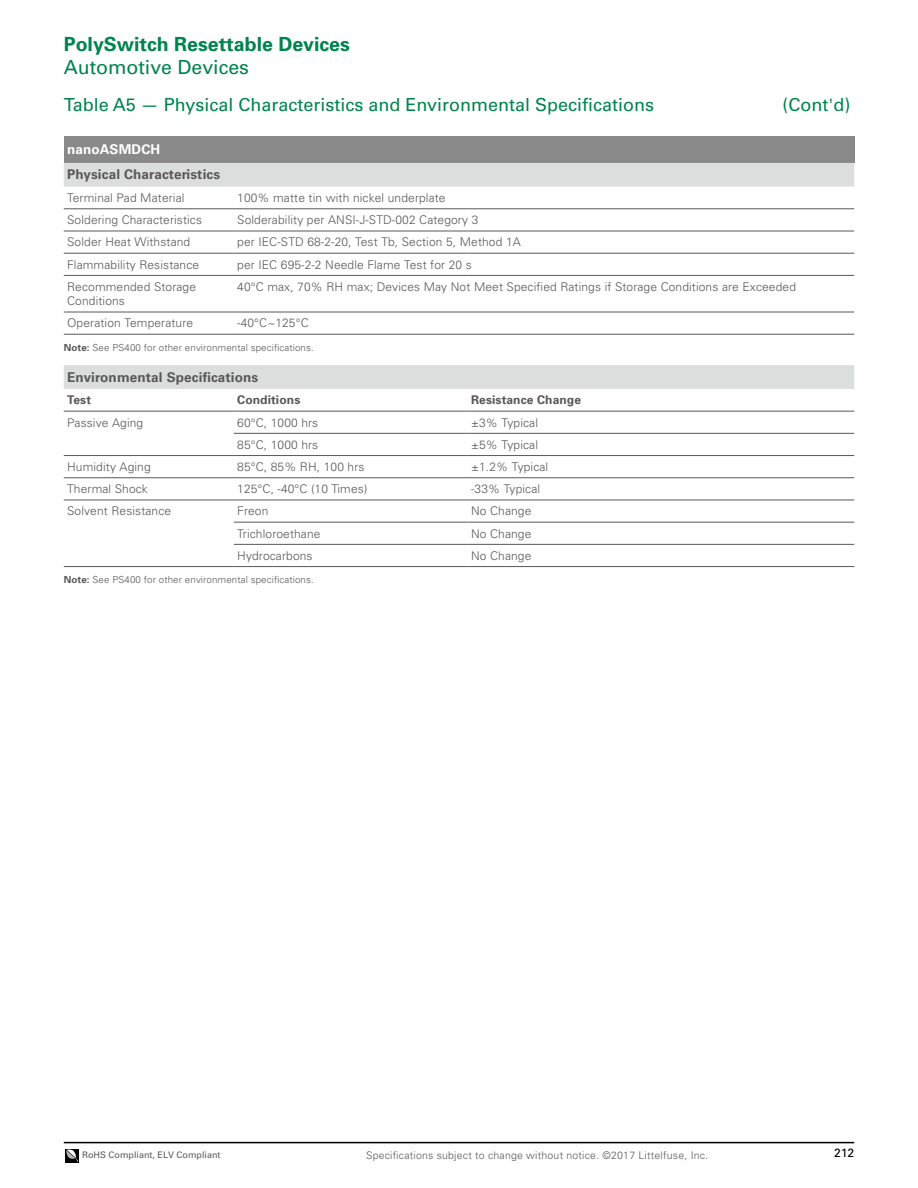
<style>
.page{position:relative;width:918px;height:1188px;background:#fff}
.page>*{position:absolute;margin:0;border:0;box-sizing:border-box;transform-origin:0 0}
.t1{font:700 19.5px "Univers";color:#00844d}
.t2{font:19.5px "Univers";color:#00844d}
.t3{font:18px "Univers LT Std";color:#00844d}
.t4{font:700 13.5px "Univers LT Std";letter-spacing:.01em;color:#5a5757}
.t5{font:700 13.5px "Univers LT Std";letter-spacing:.01em;color:#fff}
.t6{font:300 12px/14.4px "Univers";letter-spacing:.01em;color:#5a5757}
.t7{font:700 12px "Univers";letter-spacing:.01em;color:#5a5757}
.t8{font:12px "Univers";color:#000}
.t9{font:300 10.5px "Univers";letter-spacing:.02em;color:#5a5757}
.t10{font:300 9.75px "Univers";letter-spacing:.01em;color:#5a5757}
.t11{font:9px "Univers LT Std";color:#5a5757}
.s1{font-weight:700}
</style>
<div class="page">
<div style="left:64px;top:137px;width:790px;height:26px;background:#898989"></div>
<svg style="left:64px;top:163px;width:790px;height:226px"></svg>
<hr style="left:64px;top:209px;width:170px;height:1px;background:#5a5757">
<hr style="left:234px;top:209px;width:234px;height:1px;background:#5a5757">
<hr style="left:468px;top:209px;width:386px;height:1px;background:#5a5757">
<hr style="left:64px;top:231px;width:170px;height:1px;background:#5a5757">
<hr style="left:234px;top:231px;width:234px;height:1px;background:#5a5757">
<hr style="left:468px;top:231px;width:386px;height:1px;background:#5a5757">
<hr style="left:64px;top:253px;width:170px;height:1px;background:#5a5757">
<hr style="left:234px;top:253px;width:234px;height:1px;background:#5a5757">
<hr style="left:468px;top:253px;width:386px;height:1px;background:#5a5757">
<hr style="left:64px;top:275px;width:170px;height:1px;background:#5a5757">
<hr style="left:234px;top:275px;width:234px;height:1px;background:#5a5757">
<hr style="left:468px;top:275px;width:386px;height:1px;background:#5a5757">
<hr style="left:64px;top:312px;width:170px;height:1px;background:#5a5757">
<hr style="left:234px;top:312px;width:234px;height:1px;background:#5a5757">
<hr style="left:468px;top:312px;width:386px;height:1px;background:#5a5757">
<hr style="left:64px;top:334px;width:170px;height:1px;background:#5a5757">
<hr style="left:234px;top:334px;width:234px;height:1px;background:#5a5757">
<hr style="left:468px;top:334px;width:386px;height:1px;background:#5a5757">
<hr style="left:64px;top:411px;width:170px;height:1px;background:#5a5757">
<hr style="left:234px;top:411px;width:234px;height:1px;background:#5a5757">
<hr style="left:468px;top:411px;width:386px;height:1px;background:#5a5757">
<hr style="left:234px;top:433px;width:234px;height:1px;background:#5a5757">
<hr style="left:468px;top:433px;width:386px;height:1px;background:#5a5757">
<hr style="left:64px;top:455px;width:170px;height:1px;background:#5a5757">
<hr style="left:234px;top:455px;width:234px;height:1px;background:#5a5757">
<hr style="left:468px;top:455px;width:386px;height:1px;background:#5a5757">
<hr style="left:64px;top:477px;width:170px;height:1px;background:#5a5757">
<hr style="left:234px;top:477px;width:234px;height:1px;background:#5a5757">
<hr style="left:468px;top:477px;width:386px;height:1px;background:#5a5757">
<hr style="left:64px;top:500px;width:170px;height:1px;background:#5a5757">
<hr style="left:234px;top:500px;width:234px;height:1px;background:#5a5757">
<hr style="left:468px;top:500px;width:386px;height:1px;background:#5a5757">
<hr style="left:234px;top:522px;width:234px;height:1px;background:#5a5757">
<hr style="left:468px;top:522px;width:386px;height:1px;background:#5a5757">
<hr style="left:234px;top:544px;width:234px;height:1px;background:#5a5757">
<hr style="left:468px;top:544px;width:386px;height:1px;background:#5a5757">
<hr style="left:64px;top:566px;width:170px;height:1px;background:#5a5757">
<hr style="left:234px;top:566px;width:234px;height:1px;background:#5a5757">
<hr style="left:468px;top:566px;width:386px;height:1px;background:#5a5757">
<svg style="left:65px;top:1149px;width:14px;height:14px"></svg>
<div style="left:65px;top:1149px;width:13px;height:13px;background:#000"></div>
<svg style="left:66px;top:1149px;width:12px;height:13px"></svg>
<hr style="left:64px;top:1142px;width:790px;height:1px;background:#000">
<h1 class="t1" style="left:64px;top:31px;width:288px">PolySwitch Resettable Devices</h1>
<h1 class="t2" style="left:64px;top:55px;width:187px">Automotive Devices</h1>
<h2 class="t3" style="left:64px;top:94px;width:592px">Table A5 — Physical Characteristics and Environmental Specifications</h2>
<h2 class="t3" style="left:782px;top:94px;width:69px">(Cont'd)</h2>
<p class="t5" style="left:67px;top:142px;width:95px">nanoASMDCH</p>
<p class="t4" style="left:67px;top:167px;width:155px">Physical Characteristics</p>
<p class="t6" style="left:67px;top:190px;width:119px">Terminal Pad Material</p>
<p class="t6" style="left:237px;top:190px;width:210px">100% matte tin with nickel underplate</p>
<p class="t6" style="left:67px;top:212px;width:136px">Soldering Characteristics</p>
<p class="t6" style="left:237px;top:212px;width:243px">Solderability per ANSI-J-STD-002 Category 3</p>
<p class="t6" style="left:67px;top:235px;width:125px">Solder Heat Withstand</p>
<p class="t6" style="left:237px;top:235px;width:285px">per IEC-STD 68-2-20, Test Tb, Section 5, Method 1A</p>
<p class="t6" style="left:67px;top:257px;width:133px">Flammability Resistance</p>
<p class="t6" style="left:237px;top:257px;width:236px">per IEC 695-2-2 Needle Flame Test for 20 s</p>
<p class="t6" style="left:67px;top:279px;width:130px">Recommended Storage<br>Conditions</p>
<p class="t6" style="left:237px;top:279px;width:560px">40°C max, 70% RH max; Devices May Not Meet Specified Ratings if Storage Conditions are Exceeded</p>
<p class="t6" style="left:67px;top:316px;width:128px">Operation Temperature</p>
<p class="t6" style="left:237px;top:316px;width:73px">-40°C~125°C</p>
<p class="t10" style="left:64px;top:342px;width:252px"><span class="s1">Note:</span> See PS400 for other environmental specifications.</p>
<p class="t4" style="left:67px;top:369px;width:193px">Environmental Specifications</p>
<p class="t7" style="left:67px;top:392px;width:25px">Test</p>
<p class="t7" style="left:237px;top:392px;width:65px">Conditions</p>
<p class="t7" style="left:471px;top:392px;width:111px">Resistance Change</p>
<p class="t6" style="left:67px;top:415px;width:78px">Passive Aging</p>
<p class="t6" style="left:237px;top:415px;width:83px">60°C, 1000 hrs</p>
<p class="t6" style="left:471px;top:415px;width:68px">±3% Typical</p>
<p class="t6" style="left:237px;top:437px;width:83px">85°C, 1000 hrs</p>
<p class="t6" style="left:471px;top:437px;width:68px">±5% Typical</p>
<p class="t6" style="left:67px;top:459px;width:85px">Humidity Aging</p>
<p class="t6" style="left:237px;top:459px;width:129px">85°C, 85% RH, 100 hrs</p>
<p class="t6" style="left:471px;top:459px;width:79px">±1.2% Typical</p>
<p class="t6" style="left:67px;top:481px;width:82px">Thermal Shock</p>
<p class="t6" style="left:237px;top:481px;width:132px">125°C, -40°C (10 Times)</p>
<p class="t6" style="left:471px;top:481px;width:71px">-33% Typical</p>
<p class="t6" style="left:67px;top:504px;width:106px">Solvent Resistance</p>
<p class="t6" style="left:237px;top:504px;width:33px">Freon</p>
<p class="t6" style="left:471px;top:504px;width:62px">No Change</p>
<p class="t6" style="left:237px;top:526px;width:85px">Trichloroethane</p>
<p class="t6" style="left:471px;top:526px;width:62px">No Change</p>
<p class="t6" style="left:237px;top:548px;width:77px">Hydrocarbons</p>
<p class="t6" style="left:471px;top:548px;width:62px">No Change</p>
<p class="t10" style="left:64px;top:574px;width:252px"><span class="s1">Note:</span> See PS400 for other environmental specifications.</p>
<p class="t11" style="left:82px;top:1149px;width:140px">RoHS Compliant, ELV Compliant</p>
<p class="t9" style="left:366px;top:1149px;width:344px">Specifications subject to change without notice. ©2017 Littelfuse, Inc.</p>
<p class="t8" style="left:834px;top:1145px;width:22px">212</p>
</div>
